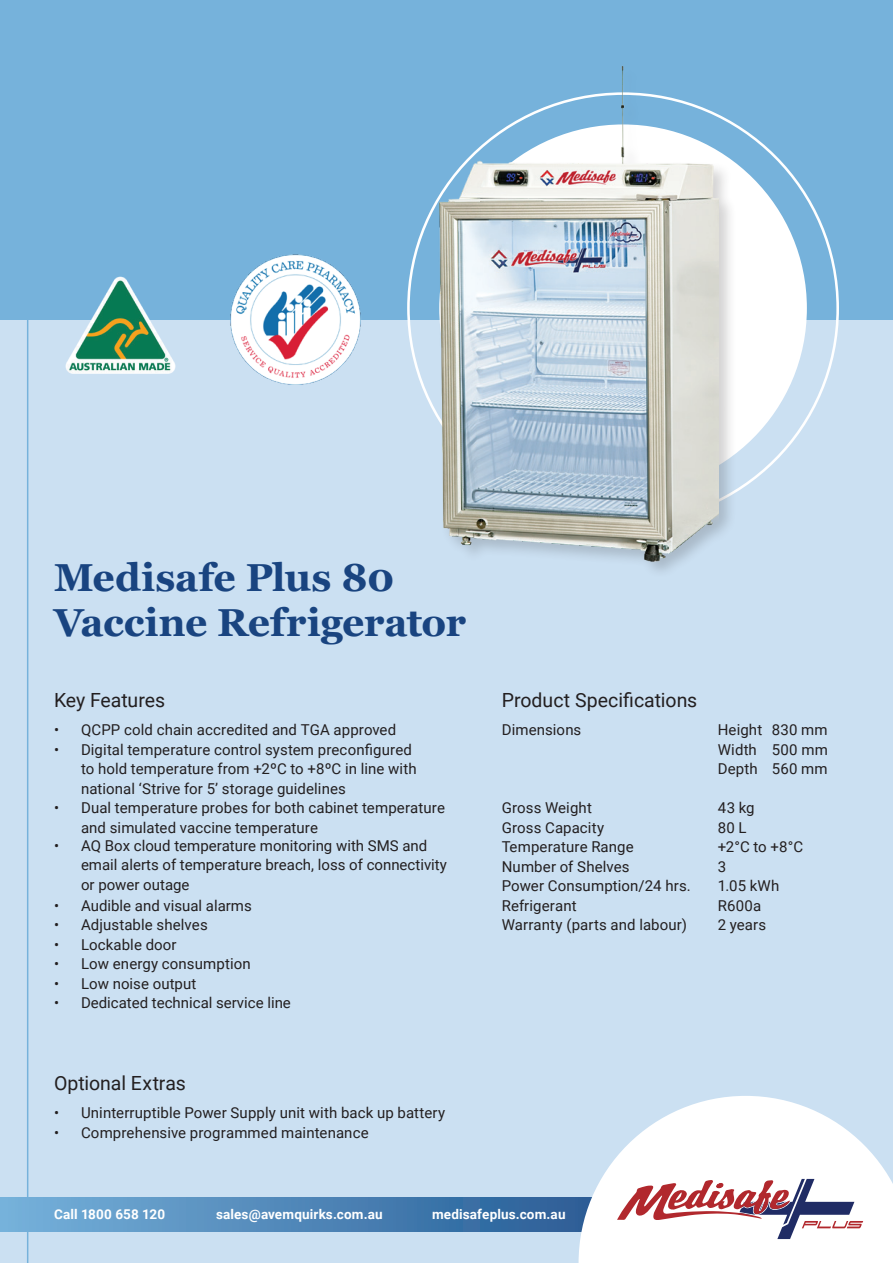
<style>
.page{position:relative;width:893px;height:1263px;background:#fff}
.page>*{position:absolute;margin:0;border:0;box-sizing:border-box;transform-origin:0 0}
.t1{font:700 39px/45px "Georgia";letter-spacing:-.01em;color:#194480}
.t2{font:19.5px "Roboto";color:#231f20}
.t3{font:15px/19.5px "Roboto";letter-spacing:.005em;color:#231f20}
.t4{font:700 13.5px "Roboto";letter-spacing:.01em;color:#fff}
</style>
<div class="page">
<div style="left:0;top:320px;width:893px;height:943px;background:#cbe0f2"></div>
<div style="left:0;top:0;width:893px;height:320px;background:#76b2db"></div>
<hr style="left:27px;top:0;width:1px;height:1263px;background:#76b2db">
<svg style="left:0;top:1198px;width:579px;height:33px;background:#5088b9"></svg>
<div style="left:439px;top:124px;width:368px;height:368px;background:#fff;border-radius:50%"></div>
<img style="left:230px;top:254px;width:131px;height:132px">
<img style="left:45px;top:276px;width:151px;height:118px">
<div style="left:605px;top:912px;width:288px;height:184px;background:#cbe0f2"></div>
<svg style="left:579px;top:1096px;width:314px;height:167px"></svg>
<svg style="left:616px;top:1166px;width:277px;height:97px"></svg>
<div style="left:436px;top:64px;width:301px;height:515px;background:#231f20;opacity:.2"></div>
<img style="left:431px;top:64px;width:288px;height:509px">
<h1 class="t1" style="left:54px;top:555px;width:414px">Medisafe Plus 80<br>Vaccine Refrigerator</h1>
<h2 class="t2" style="left:54px;top:686px;width:113px">Key Features</h2>
<p class="t3" style="left:54px;top:719px;width:344px">• QCPP cold chain accredited and TGA approved</p>
<p class="t3" style="left:81px;top:739px;width:337px;text-indent:-27px">• Digital temperature control system preconfigured to hold temperature from +2ºC to +8ºC in line with national ‘Strive for 5’ storage guidelines</p>
<p class="t3" style="left:81px;top:797px;width:365px;text-indent:-27px">• Dual temperature probes for both cabinet temperature and simulated vaccine temperature</p>
<p class="t3" style="left:81px;top:835px;width:367px;text-indent:-27px">• AQ Box cloud temperature monitoring with SMS and email alerts of temperature breach, loss of connectivity or power outage</p>
<p class="t3" style="left:54px;top:895px;width:199px">• Audible and visual alarms</p>
<p class="t3" style="left:54px;top:914px;width:155px">• Adjustable shelves</p>
<p class="t3" style="left:54px;top:934px;width:124px">• Lockable door</p>
<p class="t3" style="left:54px;top:953px;width:198px">• Low energy consumption</p>
<p class="t3" style="left:54px;top:973px;width:144px">• Low noise output</p>
<p class="t3" style="left:54px;top:992px;width:238px">• Dedicated technical service line</p>
<h2 class="t2" style="left:54px;top:1069px;width:134px">Optional Extras</h2>
<p class="t3" style="left:54px;top:1102px;width:393px">• Uninterruptible Power Supply unit with back up battery</p>
<p class="t3" style="left:54px;top:1122px;width:316px">• Comprehensive programmed maintenance</p>
<h2 class="t2" style="left:502px;top:686px;width:197px">Product Specifications</h2>
<p class="t3" style="left:502px;top:719px;width:81px">Dimensions</p>
<p class="t3" style="left:718px;top:719px;width:112px;text-align:justify">Height 830 mm Width 500 mm Depth 560 mm</p>
<p class="t3" style="left:502px;top:797px;width:92px">Gross Weight</p>
<p class="t3" style="left:718px;top:797px;width:38px">43 kg</p>
<p class="t3" style="left:502px;top:817px;width:104px">Gross Capacity</p>
<p class="t3" style="left:718px;top:817px;width:30px">80 L</p>
<p class="t3" style="left:502px;top:836px;width:133px">Temperature Range</p>
<p class="t3" style="left:718px;top:836px;width:87px">+2°C to +8°C</p>
<p class="t3" style="left:502px;top:856px;width:129px">Number of Shelves</p>
<p class="t3" style="left:718px;top:856px;width:10px">3</p>
<p class="t3" style="left:502px;top:875px;width:190px">Power Consumption/24 hrs.</p>
<p class="t3" style="left:718px;top:875px;width:63px">1.05 kWh</p>
<p class="t3" style="left:502px;top:895px;width:76px">Refrigerant</p>
<p class="t3" style="left:718px;top:895px;width:45px">R600a</p>
<p class="t3" style="left:502px;top:914px;width:187px">Warranty (parts and labour)</p>
<p class="t3" style="left:718px;top:914px;width:50px">2 years</p>
<p class="t4" style="left:54px;top:1205px;width:113px">Call 1800 658 120</p>
<p class="t4" style="left:216px;top:1205px;width:168px">sales@avemquirks.com.au</p>
<p class="t4" style="left:432px;top:1205px;width:135px">medisafeplus.com.au</p>
</div>
